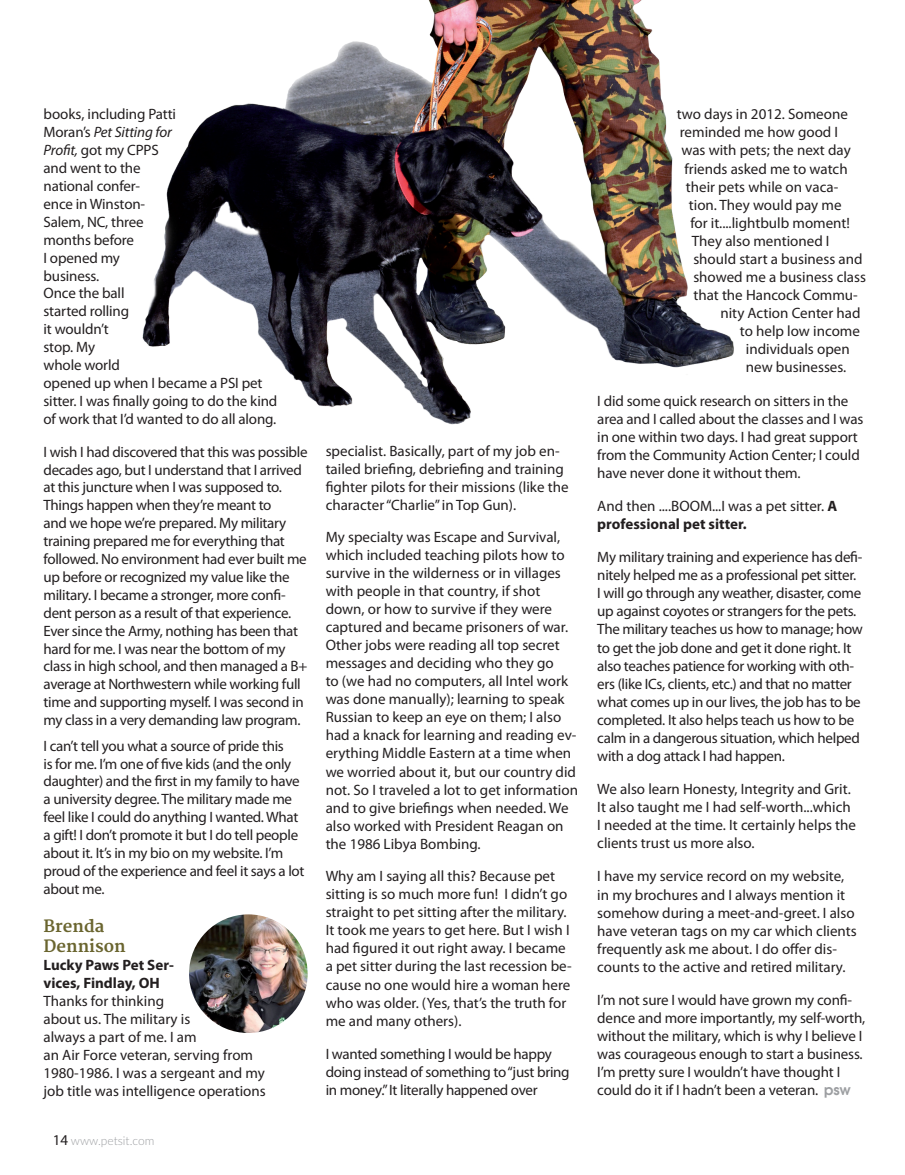
<style>
.page{position:relative;width:905px;height:1175px;background:#fff}
.page>*{position:absolute;margin:0;border:0;box-sizing:border-box;transform-origin:0 0}
.t1{font:700 16.5px/19.8px "Merriweather";color:#6a652f}
.t2{font:15px/18px "Myriad Pro";letter-spacing:-.01em;color:#231f20}
.t3{font:300 12px "Lato";color:#9d9fa2}
.s1{font-style:italic}
.s2{font-weight:700}
.s3{font-family:"Myriad";font-weight:400;font-size:15px;color:#231f20}
.s4{font-family:"Avant Garde";font-weight:600;font-size:14.25px;color:#9d9fa2}
</style>
<div class="page">
<img style="left:142px;top:0;width:592px;height:425px">
<img style="left:189px;top:914px;width:119px;height:119px;border-radius:59px">
<p class="t2" style="left:44px;top:105px;width:235px">books, including Patti<br>Moran’s <span class="s1">Pet Sitting for<br>Profit,</span> got my CPPS<br>and went to the<br>national confer-<br>ence in Winston-<br>Salem, NC, three<br>months before<br>I opened my<br>business.<br>Once the ball<br>started rolling<br>it wouldn’t<br>stop. My<br>whole world<br>opened up when I became a PSI pet sitter. I was finally going to do the kind of work that I’d wanted to do all along.</p>
<p class="t2" style="left:44px;top:442px;width:265px">I wish I had discovered that this was possible decades ago, but I understand that I arrived at this juncture when I was supposed to.<br>Things happen when they’re meant to<br>and we hope we’re prepared. My military training prepared me for everything that followed. No environment had ever built me up before or recognized my value like the military. I became a stronger, more confi&shy;dent person as a result of that experience.<br>Ever since the Army, nothing has been that hard for me. I was near the bottom of my class in high school, and then managed a B+ average at Northwestern while working full time and supporting myself. I was second in my class in a very demanding law program.</p>
<p class="t2" style="left:44px;top:736px;width:262px">I can’t tell you what a source of pride this<br>is for me. I’m one of five kids (and the only daughter) and the first in my family to have a university degree. The military made me feel like I could do anything I wanted. What a gift! I don’t promote it but I do tell people about it. It’s in my bio on my website. I’m proud of the experience and feel it says a lot about me.</p>
<p class="t1" style="left:44px;top:916px;width:84px">Brenda<br>Dennison</p>
<p class="t2" style="left:44px;top:955px;width:224px"><span class="s2">Lucky Paws Pet Ser-<br>vices, Findlay, OH<br></span>Thanks for thinking<br>about us. The military is<br>always a part of me. I am<br>an Air Force veteran, serving from<br>1980-1986. I was a sergeant and my job title was intelligence operations</p>
<p class="t3" style="left:53px;top:1132px;width:103px"><span class="s3">14</span> www.petsit.com</p>
<p class="t2" style="left:326px;top:441px;width:244px">specialist. Basically, part of my job en&shy;tailed briefing, debriefing and training fighter pilots for their missions (like the character “Charlie” in Top Gun).</p>
<p class="t2" style="left:326px;top:527px;width:254px">My specialty was Escape and Survival, which included teaching pilots how to survive in the wilderness or in villages with people in that country, if shot down, or how to survive if they were captured and became prisoners of war.<br>Other jobs were reading all top secret messages and deciding who they go<br>to (we had no computers, all Intel work was done manually); learning to speak Russian to keep an eye on them; I also had a knack for learning and reading ev&shy;erything Middle Eastern at a time when we worried about it, but our country did not. So I traveled a lot to get information and to give briefings when needed. We also worked with President Reagan on the 1986 Libya Bombing.</p>
<p class="t2" style="left:326px;top:867px;width:248px">Why am I saying all this? Because pet sitting is so much more fun! I didn’t go straight to pet sitting after the military.<br>It took me years to get here. But I wish I had figured it out right away. I became a pet sitter during the last recession be&shy;cause no one would hire a woman here who was older. (Yes, that’s the truth for me and many others).</p>
<p class="t2" style="left:326px;top:1044px;width:245px">I wanted something I would be happy doing instead of something to “just bring in money.” It literally happened over</p>
<p class="t2" style="left:676px;top:105px;width:172px">two days in 2012. Someone</p>
<p class="t2" style="left:680px;top:123px;width:160px">reminded me how good I</p>
<p class="t2" style="left:681px;top:141px;width:171px">was with pets; the next day</p>
<p class="t2" style="left:684px;top:159px;width:165px">friends asked me to watch</p>
<p class="t2" style="left:686px;top:177px;width:154px">their pets while on vaca-</p>
<p class="t2" style="left:688px;top:195px;width:154px">tion. They would pay me</p>
<p class="t2" style="left:690px;top:213px;width:161px">for it....lightbulb moment!</p>
<p class="t2" style="left:692px;top:232px;width:139px">They also mentioned I</p>
<p class="t2" style="left:693px;top:250px;width:171px">should start a business and</p>
<p class="t2" style="left:693px;top:268px;width:174px">showed me a business class</p>
<p class="t2" style="left:693px;top:286px;width:166px">that the Hancock Commu-</p>
<p class="t2" style="left:720px;top:304px;width:142px">nity Action Center had</p>
<p class="t2" style="left:740px;top:322px;width:121px">to help low income</p>
<p class="t2" style="left:746px;top:340px;width:105px">individuals open</p>
<p class="t2" style="left:746px;top:358px;width:102px">new businesses.</p>
<p class="t2" style="left:597px;top:391px;width:267px">I did some quick research on sitters in the area and I called about the classes and I was in one within two days. I had great support from the Community Action Center; I could have never done it without them.</p>
<p class="t2" style="left:597px;top:496px;width:241px">And then ....BOOM...I was a pet sitter. <span class="s2">A professional pet sitter.</span></p>
<p class="t2" style="left:597px;top:548px;width:267px">My military training and experience has defi&shy;nitely helped me as a professional pet sitter.<br>I will go through any weather, disaster, come up against coyotes or strangers for the pets.<br>The military teaches us how to manage; how to get the job done and get it done right. It also teaches patience for working with oth&shy;ers (like ICs, clients, etc.) and that no matter what comes up in our lives, the job has to be completed. It also helps teach us how to be calm in a dangerous situation, which helped with a dog attack I had happen.</p>
<p class="t2" style="left:597px;top:779px;width:260px">We also learn Honesty, Integrity and Grit.<br>It also taught me I had self-worth...which I needed at the time. It certainly helps the clients trust us more also.</p>
<p class="t2" style="left:597px;top:867px;width:261px">I have my service record on my website, in my brochures and I always mention it somehow during a meet-and-greet. I also have veteran tags on my car which clients frequently ask me about. I do offer dis&shy;counts to the active and retired military.</p>
<p class="t2" style="left:597px;top:990px;width:269px">I’m not sure I would have grown my confi&shy;dence and more importantly, my self-worth, without the military, which is why I believe I was courageous enough to start a business.<br>I’m pretty sure I wouldn’t have thought I could do it if I hadn’t been a veteran. <span class="s4">psw</span></p>
</div>
